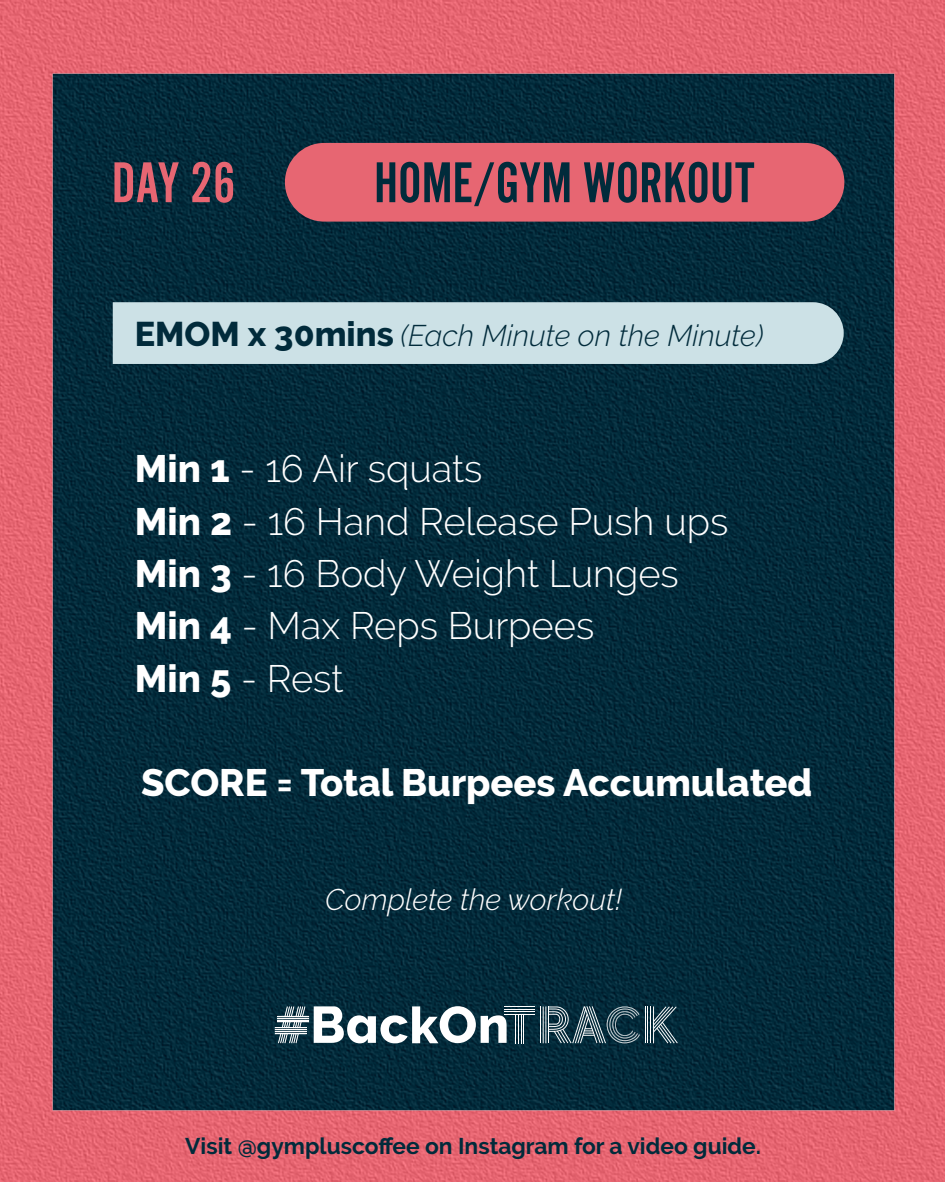
<style>
.page{position:relative;width:945px;height:1182px;background:#fff}
.page>*{position:absolute;margin:0;border:0;box-sizing:border-box;transform-origin:0 0}
.t1{font:59.68px "Alternate Got No 2 D";color:#012b3b}
.t2{font:59.68px "Alternate Got No 2 D";color:#e76672}
.t3{font:300 38.06px/52.2px "Raleway";color:#fff}
.t4{font:800 38.06px "Raleway";color:#fff}
.t5{font:italic 300 29.75px "Raleway";color:#012b3b}
.t6{font:italic 300 29.75px "Raleway";color:#fff}
.t7{font:700 22.75px "Raleway";color:#012b3b}
.s1{font-weight:800;font-style:normal;font-size:34.12px}
.s2{font-weight:800}
</style>
<div class="page">
<img style="left:0;top:0;width:945px;height:1181px">
<img style="left:21px;top:42px;width:904px;height:1099px">
<svg style="left:314px;top:1006px;width:193px;height:37px"></svg>
<hr style="left:540px;top:1006px;width:1px;height:37px;background:#fff">
<hr style="left:523px;top:1013px;width:1px;height:30px;background:#fff">
<hr style="left:521px;top:1013px;width:1px;height:30px;background:#fff">
<hr style="left:518px;top:1013px;width:1px;height:30px;background:#fff">
<hr style="left:515px;top:1013px;width:1px;height:30px;background:#fff">
<hr style="left:504px;top:1006px;width:31px;height:1px;background:#fff">
<hr style="left:504px;top:1008px;width:31px;height:1px;background:#fff">
<hr style="left:504px;top:1011px;width:31px;height:1px;background:#fff">
<hr style="left:504px;top:1013px;width:31px;height:1px;background:#fff">
<hr style="left:275px;top:1027px;width:32px;height:1px;background:#fff">
<hr style="left:275px;top:1029px;width:32px;height:1px;background:#fff">
<hr style="left:275px;top:1031px;width:32px;height:1px;background:#fff">
<hr style="left:275px;top:1033px;width:32px;height:1px;background:#fff">
<hr style="left:277px;top:1016px;width:32px;height:1px;background:#fff">
<hr style="left:277px;top:1015px;width:32px;height:1px;background:#fff">
<hr style="left:277px;top:1017px;width:32px;height:1px;background:#fff">
<hr style="left:277px;top:1019px;width:32px;height:1px;background:#fff">
<hr style="left:277px;top:1021px;width:32px;height:1px;background:#fff">
<svg style="left:278px;top:1006px;width:27px;height:37px"></svg>
<svg style="left:543px;top:1006px;width:97px;height:37px;background:#3e5b68"></svg>
<hr style="left:645px;top:1006px;width:1px;height:37px;background:#fff">
<hr style="left:647px;top:1006px;width:1px;height:37px;background:#fff">
<hr style="left:650px;top:1006px;width:1px;height:37px;background:#fff">
<svg style="left:653px;top:1006px;width:25px;height:37px"></svg>
<div style="left:285px;top:143px;width:559px;height:78px;background:#e76672;border-radius:39px"></div>
<div style="left:113px;top:302px;width:731px;height:62px;background:#cce1e6"></div>
<h1 class="t2" style="left:112px;top:151px;width:125px">DAY 26</h1>
<h1 class="t1" style="left:374px;top:151px;width:382px">HOME/GYM WORKOUT</h1>
<p class="t5" style="left:135px;top:317px;width:630px"><span class="s1">EMOM x 30mins</span> (Each Minute on the Minute)</p>
<p class="t3" style="left:135px;top:442px;width:595px"><span class="s2">Min 1</span> - 16 Air squats<br><span class="s2">Min 2</span> - 16 Hand Release Push ups<br><span class="s2">Min 3</span> - 16 Body Weight Lunges<br><span class="s2">Min 4</span> - Max Reps Burpees<br><span class="s2">Min 5</span> - Rest</p>
<p class="t4" style="left:141px;top:761px;width:673px">SCORE = Total Burpees Accumulated</p>
<p class="t6" style="left:325px;top:882px;width:299px">Complete the workout!</p>
<p class="t7" style="left:185px;top:1132px;width:577px">Visit @gympluscoffee on Instagram for a video guide.</p>
</div>
